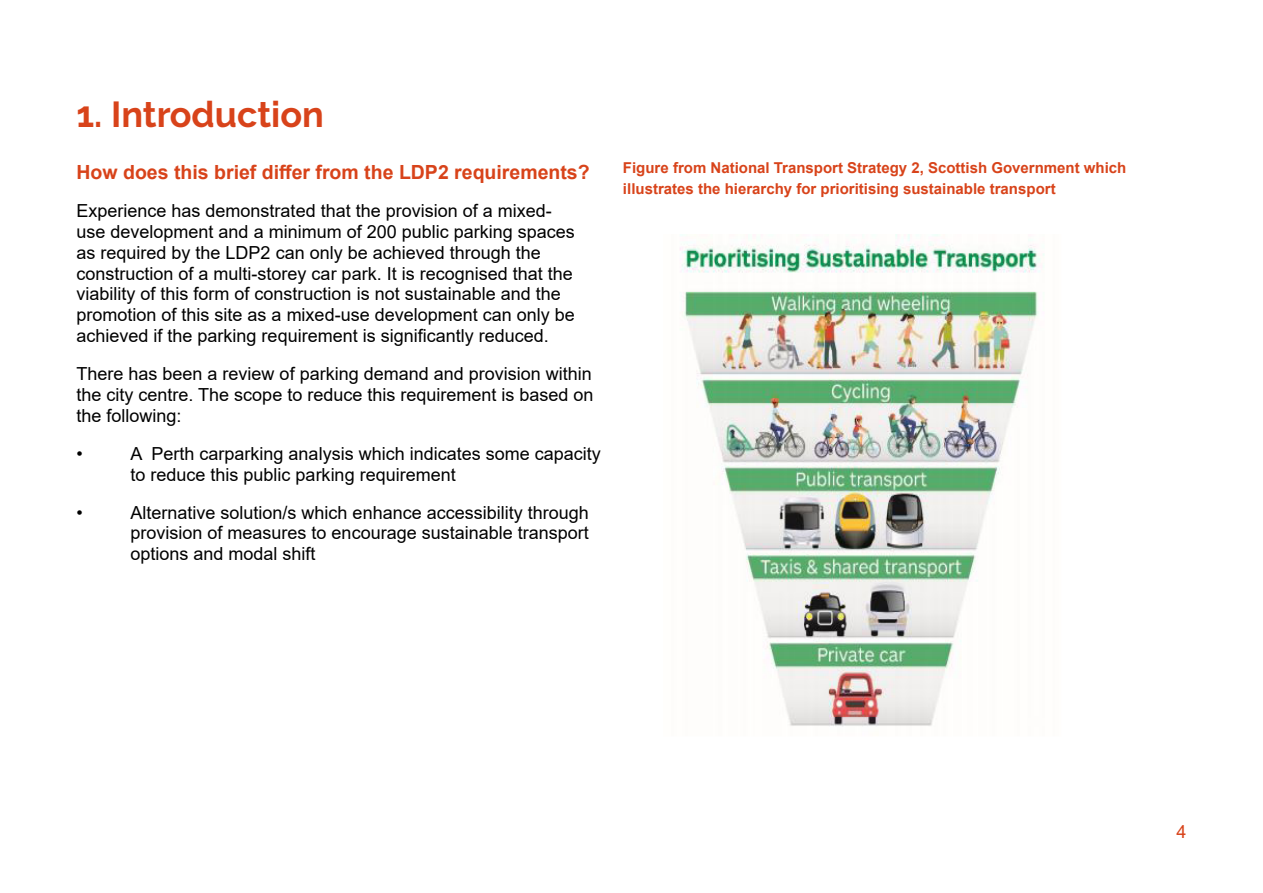
<style>
.page{position:relative;width:1263px;height:893px;background:#fff}
.page>*{position:absolute;margin:0;border:0;box-sizing:border-box;transform-origin:0 0}
.t1{font:700 36px "Raleway";color:#d8431a}
.t2{font:700 19.5px "Arial";color:#d8431a}
.t3{font:18px/20.9px "Arial";color:#000}
.t4{font:18px "Arial";color:#d8431a}
.t5{font:700 15px/20.9px "Arial";color:#d8431a}
</style>
<div class="page">
<img style="left:680px;top:235px;width:364px;height:491px">
<h1 class="t1" style="left:77px;top:94px;width:249px">1. Introduction</h1>
<p class="t2" style="left:77px;top:158px;width:515px">How does this brief differ from the LDP2 requirements?</p>
<p class="t3" style="left:77px;top:200px;width:500px">Experience has demonstrated that the provision of a mixed&shy;use development and a minimum of 200 public parking spaces as required by the LDP2 can only be achieved through the construction of a multi-storey car park. It is recognised that the viability of this form of construction is not sustainable and the promotion of this site as a mixed-use development can only be achieved if the parking requirement is significantly reduced.</p>
<p class="t3" style="left:77px;top:363px;width:518px;text-align:justify">There has been a review of parking demand and provision within the city centre. The scope to reduce this requirement is based on the following:</p>
<p class="t3" style="left:77px;top:443px;width:8px">•</p>
<p class="t3" style="left:131px;top:443px;width:472px">A Perth carparking analysis which indicates some capacity to reduce this public parking requirement</p>
<p class="t3" style="left:77px;top:502px;width:8px">•</p>
<p class="t3" style="left:131px;top:502px;width:460px;text-align:justify">Alternative solution/s which enhance accessibility through provision of measures to encourage sustainable transport options and modal shift</p>
<p class="t5" style="left:623px;top:158px;width:505px">Figure from National Transport Strategy 2, Scottish Government which illustrates the hierarchy for prioritising sustainable transport</p>
<p class="t4" style="left:1176px;top:819px;width:12px">4</p>
</div>
